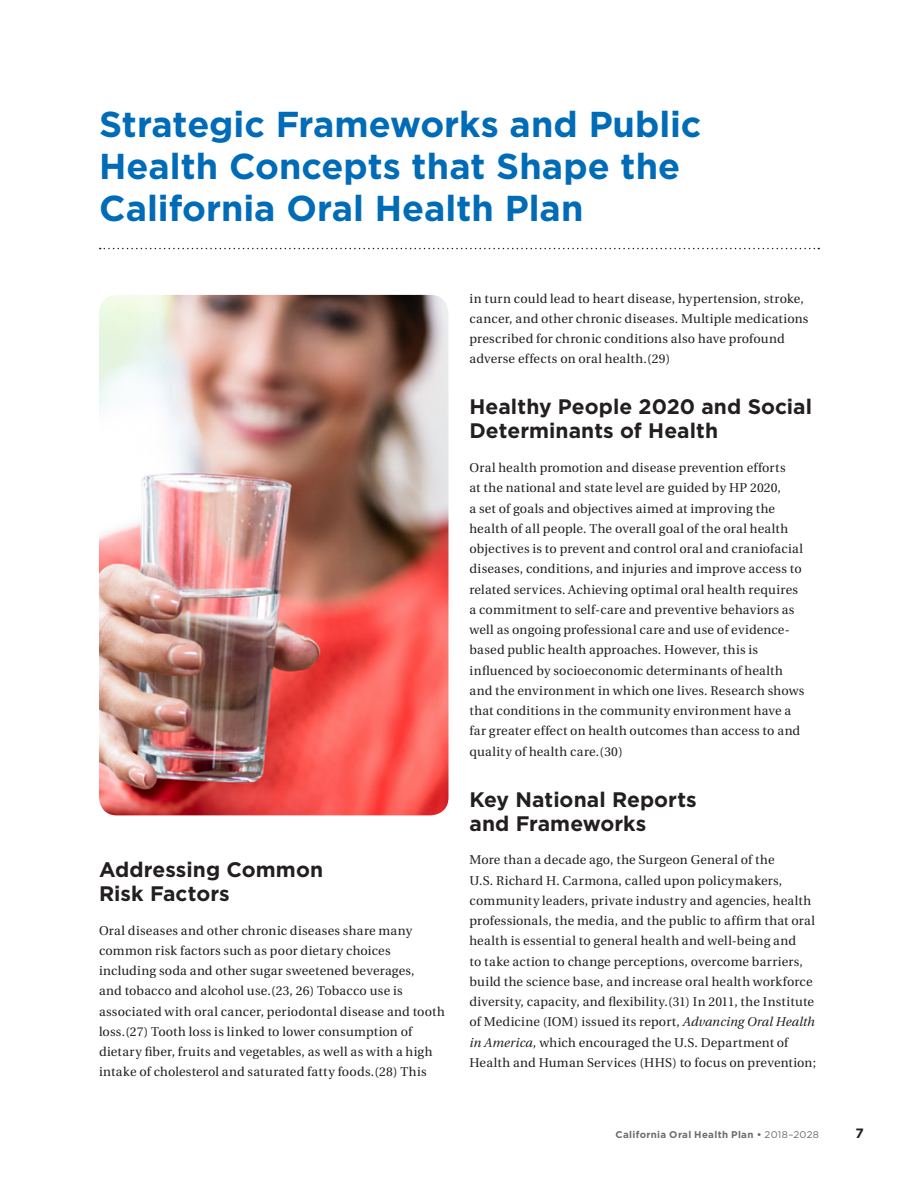
<style>
.page{position:relative;width:918px;height:1188px;background:#fff}
.page>*{position:absolute;margin:0;border:0;box-sizing:border-box;transform-origin:0 0}
.t1{font:700 36px/42px "Gotham";color:#006cb7}
.t2{font:700 21px/24px "Gotham";letter-spacing:.005em;color:#231f20}
.t3{font:700 13.5px "Gotham";color:#231f20}
.t4{font:12.75px/20.2px "Utopia";letter-spacing:.015em;color:#231f20}
.t5{font:700 9.75px "Gotham";letter-spacing:.035em;color:#6c6d70}
.s1{font-style:italic}
.s2{font-weight:400}
</style>
<div class="page">
<svg style="left:100px;top:248px;width:719px;height:1px"></svg>
<img style="left:99px;top:295px;width:349px;height:520px">
<h2 class="t1" style="left:99px;top:102px;width:604px">Strategic Frameworks and Public<br>Health Concepts that Shape the<br>California Oral Health Plan</h2>
<h3 class="t2" style="left:99px;top:857px;width:226px">Addressing Common<br>Risk Factors</h3>
<p class="t4" style="left:99px;top:920px;width:347px">Oral diseases and other chronic diseases share many common risk factors such as poor dietary choices including soda and other sugar sweetened beverages,<br>and tobacco and alcohol use.(23, 26) Tobacco use is associated with oral cancer, periodontal disease and tooth loss.(27) Tooth loss is linked to lower consumption of dietary fiber, fruits and vegetables, as well as with a high intake of cholesterol and saturated fatty foods.(28) This</p>
<p class="t4" style="left:470px;top:288px;width:341px">in turn could lead to heart disease, hypertension, stroke, cancer, and other chronic diseases. Multiple medications prescribed for chronic conditions also have profound adverse effects on oral health.(29)</p>
<h3 class="t2" style="left:470px;top:394px;width:344px">Healthy People 2020 and Social<br>Determinants of Health</h3>
<p class="t4" style="left:470px;top:458px;width:337px">Oral health promotion and disease prevention efforts<br>at the national and state level are guided by HP 2020,<br>a set of goals and objectives aimed at improving the health of all people. The overall goal of the oral health objectives is to prevent and control oral and craniofacial diseases, conditions, and injuries and improve access to related services. Achieving optimal oral health requires a commitment to self-care and preventive behaviors as well as ongoing professional care and use of evidence&shy;based public health approaches. However, this is influenced by socioeconomic determinants of health and the environment in which one lives. Research shows that conditions in the community environment have a far greater effect on health outcomes than access to and quality of health care.(30)</p>
<h3 class="t2" style="left:470px;top:787px;width:229px">Key National Reports and Frameworks</h3>
<p class="t4" style="left:470px;top:850px;width:348px">More than a decade ago, the Surgeon General of the<br>U.S. Richard H. Carmona, called upon policymakers, community leaders, private industry and agencies, health professionals, the media, and the public to affirm that oral health is essential to general health and well-being and<br>to take action to change perceptions, overcome barriers, build the science base, and increase oral health workforce diversity, capacity, and flexibility.(31) In 2011, the Institute of Medicine (IOM) issued its report, <span class="s1">Advancing Oral Health in America,</span> which encouraged the U.S. Department of Health and Human Services (HHS) to focus on prevention;</p>
<p class="t5" style="left:616px;top:1129px;width:205px">California Oral Health Plan • <span class="s2">2018–2028</span></p>
<p class="t3" style="left:856px;top:1125px;width:10px">7</p>
</div>
